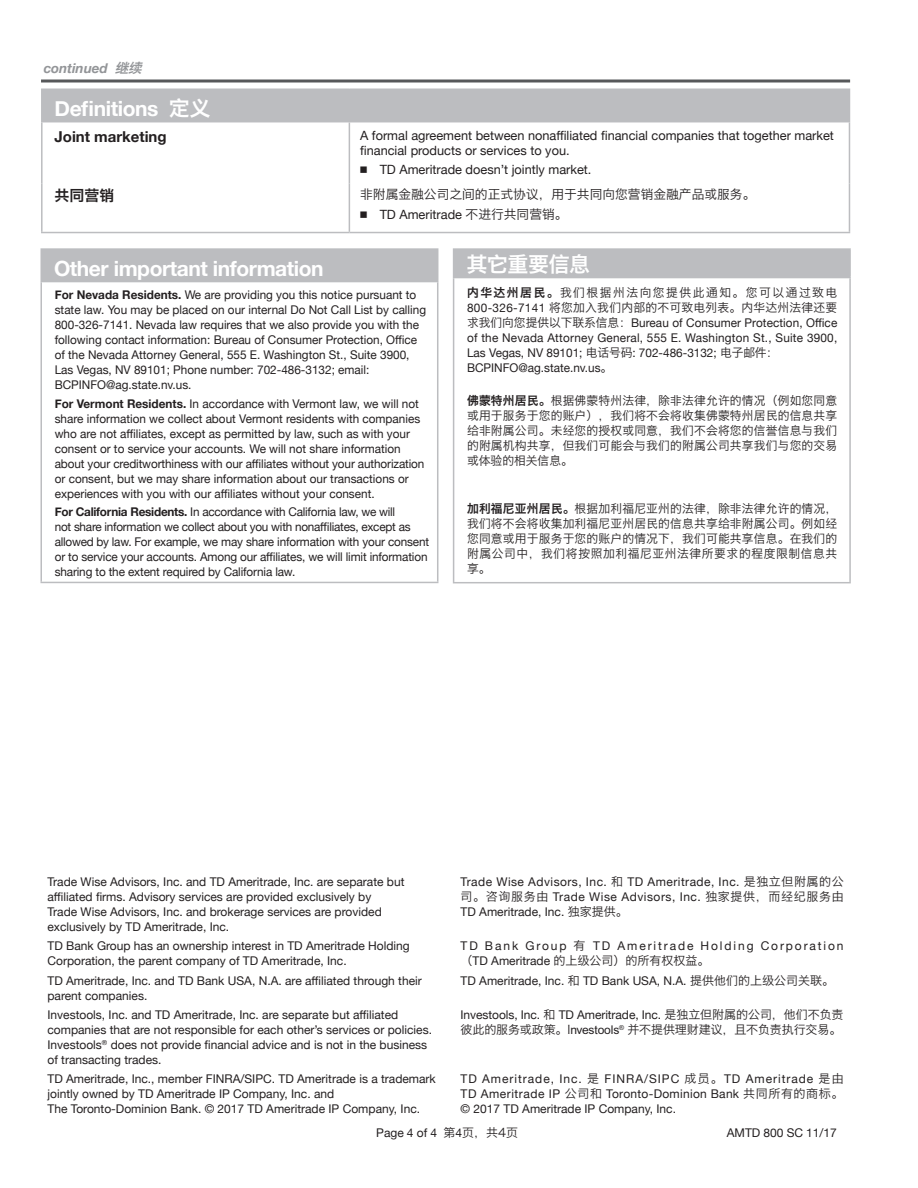
<style>
.page{position:relative;width:918px;height:1188px;background:#fff}
.page>*{position:absolute;margin:0;border:0;box-sizing:border-box;transform-origin:0 0}
.t1{font:700 21px "Helvetica Neue";letter-spacing:-.02em;color:#fff}
.t2{font:21px "Hiragino Sans GB W6";letter-spacing:-.02em;color:#fff}
.t3{font:700 15px "Helvetica Neue";color:#231f20}
.t4{font:15px "Hiragino Sans GB W6";color:#231f20}
.t5{font:italic 700 13.5px "Helvetica Neue";letter-spacing:-.01em;color:#939598}
.t6{font:12.75px/15px "Helvetica Neue";color:#231f20}
.t7{font:12.75px "Hiragino Sans GB W3";color:#231f20}
.t8{font:12px/15px "Helvetica Neue";color:#231f20}
.t9{font:12px/15px "Hiragino Sans GB W3";letter-spacing:.015em;color:#231f20;text-align:justify}
.t10{font:12px "Helvetica Neue";letter-spacing:.16em;color:#231f20}
.t11{font:12px "Hiragino Sans GB W3";letter-spacing:-.01em;color:#231f20}
.s1{font-family:"Hiragino Sans GB W6";font-weight:400}
.s2{font-family:"Universal Newswith Comm Pi"}
.s3{font-family:"Hiragino Sans GB W3"}
.s4{font-weight:700}
.s5{font-family:"Hiragino Sans GB W6"}
.s6{font-family:"Helvetica Neue"}
.s7{font-family:"Arial MT Std"}
</style>
<div class="page">
<div style="left:41px;top:249px;width:397px;height:33px;background:#bcbdc0"></div>
<hr style="left:40px;top:248px;width:398px;height:2px;background:#bcbdc0">
<hr style="left:40px;top:250px;width:2px;height:31px;background:#bcbdc0">
<hr style="left:40px;top:281px;width:398px;height:1px;background:#bcbdc0">
<hr style="left:40px;top:282px;width:2px;height:300px;background:#bcbdc0">
<hr style="left:437px;top:282px;width:1px;height:300px;background:#bcbdc0">
<hr style="left:40px;top:582px;width:398px;height:1px;background:#bcbdc0">
<div style="left:454px;top:249px;width:396px;height:29px;background:#bcbdc0"></div>
<hr style="left:453px;top:248px;width:398px;height:2px;background:#bcbdc0">
<svg style="left:453px;top:250px;width:1px;height:27px"></svg>
<hr style="left:453px;top:277px;width:398px;height:1px;background:#bcbdc0">
<hr style="left:453px;top:278px;width:1px;height:304px;background:#bcbdc0">
<hr style="left:849px;top:278px;width:2px;height:304px;background:#bcbdc0">
<hr style="left:453px;top:582px;width:398px;height:1px;background:#bcbdc0">
<hr style="left:849px;top:250px;width:2px;height:27px;background:#bcbdc0">
<div style="left:42px;top:89px;width:807px;height:33px;background:#bcbdc0"></div>
<hr style="left:41px;top:88px;width:308px;height:2px;background:#bcbdc0">
<hr style="left:41px;top:90px;width:2px;height:31px;background:#bcbdc0">
<hr style="left:349px;top:88px;width:501px;height:2px;background:#bcbdc0">
<hr style="left:41px;top:121px;width:308px;height:1px;background:#bcbdc0">
<hr style="left:41px;top:122px;width:2px;height:62px;background:#bcbdc0">
<hr style="left:349px;top:121px;width:501px;height:1px;background:#bcbdc0">
<hr style="left:349px;top:122px;width:1px;height:62px;background:#bcbdc0">
<hr style="left:849px;top:122px;width:1px;height:62px;background:#bcbdc0">
<hr style="left:41px;top:184px;width:2px;height:48px;background:#bcbdc0">
<hr style="left:349px;top:184px;width:1px;height:48px;background:#bcbdc0">
<hr style="left:849px;top:184px;width:1px;height:48px;background:#bcbdc0">
<hr style="left:41px;top:232px;width:308px;height:1px;background:#bcbdc0">
<hr style="left:349px;top:232px;width:501px;height:1px;background:#bcbdc0">
<hr style="left:849px;top:90px;width:1px;height:31px;background:#bcbdc0">
<hr style="left:41px;top:80px;width:809px;height:2px;background:#57585a">
<p class="t5" style="left:44px;top:57px;width:103px">continued <span class="s1">继续</span></p>
<h1 class="t1" style="left:55px;top:92px;width:157px">Definitions <span class="s1">定义</span></h1>
<p class="t3" style="left:55px;top:125px;width:114px">Joint marketing</p>
<p class="t6" style="left:360px;top:129px;width:475px">A formal agreement between nonaffiliated financial companies that together market financial products or services to you.</p>
<p class="t6" style="left:360px;top:163px;width:233px"><span class="s2">n</span> TD Ameritrade doesn’t jointly market.</p>
<p class="t4" style="left:55px;top:186px;width:61px">共同营销</p>
<p class="t7" style="left:360px;top:187px;width:397px">非附属金融公司之间的正式协议，用于共同向您营销金融产品或服务。</p>
<p class="t6" style="left:360px;top:207px;width:209px"><span class="s2">n</span> TD Ameritrade <span class="s3">不进行共同营销。</span></p>
<h1 class="t1" style="left:54px;top:252px;width:271px">Other important information</h1>
<p class="t8" style="left:55px;top:288px;width:373px"><span class="s4">For Nevada Residents.</span> We are providing you this notice pursuant to state law. You may be placed on our internal Do Not Call List by calling 800-326-7141. Nevada law requires that we also provide you with the following contact information: Bureau of Consumer Protection, Office of the Nevada Attorney General, 555 E. Washington St., Suite 3900, Las Vegas, NV 89101; Phone number: 702-486-3132; email:<br>BCPINFO@ag.state.nv.us.</p>
<p class="t8" style="left:55px;top:396px;width:371px"><span class="s4">For Vermont Residents.</span> In accordance with Vermont law, we will not share information we collect about Vermont residents with companies who are not affiliates, except as permitted by law, such as with your consent or to service your accounts. We will not share information about your creditworthiness with our affiliates without your authorization or consent, but we may share information about our transactions or experiences with you with our affiliates without your consent.</p>
<p class="t8" style="left:55px;top:505px;width:376px"><span class="s4">For California Residents.</span> In accordance with California law, we will<br>not share information we collect about you with nonaffiliates, except as allowed by law. For example, we may share information with your consent or to service your accounts. Among our affiliates, we will limit information sharing to the extent required by California law.</p>
<h1 class="t2" style="left:466px;top:250px;width:125px">其它重要信息</h1>
<p class="t9" style="left:467px;top:284px;width:372px"><span class="s5">内华达州居民。</span>我们根据州法向您提供此通知。您可以通过致电<br><span class="s6">800-326-7141</span> 将您加入我们内部的不可致电列表。内华达州法律还要</p>
<p class="t8" style="left:467px;top:316px;width:372px"><span class="s3">求我们向您提供以下联系信息：</span>Bureau of Consumer Protection, Office of the Nevada Attorney General, 555 E. Washington St., Suite 3900, Las Vegas, NV 89101; <span class="s3">电话号码</span>: 702-486-3132; <span class="s3">电子邮件：</span>BCPINFO@ag.state.nv.us<span class="s3">。</span></p>
<p class="t9" style="left:467px;top:393px;width:372px"><span class="s5">佛蒙特州居民。</span>根据佛蒙特州法律，除非法律允许的情况（例如您同意或用于服务于您的账户），我们将不会将收集佛蒙特州居民的信息共享给非附属公司。未经您的授权或同意，我们不会将您的信誉信息与我们的附属机构共享，但我们可能会与我们的附属公司共享我们与您的交易或体验的相关信息。</p>
<p class="t9" style="left:467px;top:501px;width:372px"><span class="s5">加利福尼亚州居民。</span>根据加利福尼亚州的法律，除非法律允许的情况，我们将不会将收集加利福尼亚州居民的信息共享给非附属公司。例如经您同意或用于服务于您的账户的情况下，我们可能共享信息。在我们的附属公司中，我们将按照加利福尼亚州法律所要求的程度限制信息共享。</p>
<p class="t8" style="left:48px;top:875px;width:358px">Trade Wise Advisors, Inc. and TD Ameritrade, Inc. are separate but affiliated firms. Advisory services are provided exclusively by<br>Trade Wise Advisors, Inc. and brokerage services are provided exclusively by TD Ameritrade, Inc.</p>
<p class="t8" style="left:48px;top:939px;width:364px">TD Bank Group has an ownership interest in TD Ameritrade Holding<br>Corporation, the parent company of TD Ameritrade, Inc.</p>
<p class="t8" style="left:48px;top:974px;width:376px">TD Ameritrade, Inc. and TD Bank USA, N.A. are affiliated through their parent companies.</p>
<p class="t8" style="left:48px;top:1008px;width:386px">Investools, Inc. and TD Ameritrade, Inc. are separate but affiliated companies that are not responsible for each other’s services or policies.<br>Investools<sup>®</sup> does not provide financial advice and is not in the business of transacting trades.</p>
<p class="t8" style="left:48px;top:1072px;width:390px">TD Ameritrade, Inc., member FINRA/SIPC. TD Ameritrade is a trademark jointly owned by TD Ameritrade IP Company, Inc. and<br>The Toronto-Dominion Bank. © 2017 TD Ameritrade IP Company, Inc.</p>
<p class="t8" style="left:461px;top:875px;width:385px;text-align:justify">Trade Wise Advisors, Inc. <span class="s3">和</span> TD Ameritrade, Inc. <span class="s3">是独立但附属的公司。咨询服务由</span> Trade Wise Advisors, Inc. <span class="s3">独家提供，而经纪服务由</span>TD Ameritrade, Inc. <span class="s3">独家提供。</span></p>
<p class="t10" style="left:461px;top:938px;width:385px">TD Bank Group <span class="s3">有</span> TD Ameritrade Holding Corporation</p>
<p class="t9" style="left:461px;top:953px;width:250px">（<span class="s6">TD Ameritrade</span> 的上级公司）的所有权权益。</p>
<p class="t8" style="left:461px;top:974px;width:375px">TD Ameritrade, Inc. <span class="s3">和</span> TD Bank USA, N.A. <span class="s3">提供他们的上级公司关联。</span></p>
<p class="t8" style="left:461px;top:1008px;width:385px">Investools, Inc. <span class="s3">和</span> TD Ameritrade, Inc. <span class="s3">是独立但附属的公司，他们不负责</span></p>
<p class="t11" style="left:461px;top:1022px;width:382px">彼此的服务或政策。I<span class="s7">nvestools</span><sup>®</sup> 并不提供理财建议，且不负责执行交易。</p>
<p class="t8" style="left:461px;top:1072px;width:385px;text-align:justify">TD Ameritrade, Inc. <span class="s3">是</span> FINRA/SIPC <span class="s3">成员。</span>TD Ameritrade <span class="s3">是由</span>TD Ameritrade IP <span class="s3">公司和</span> Toronto-Dominion Bank <span class="s3">共同所有的商标。</span>© 2017 TD Ameritrade IP Company, Inc.</p>
<p class="t8" style="left:376px;top:1126px;width:143px">Page 4 of 4 <span class="s3">第</span>4<span class="s3">页，共4页</span></p>
<p class="t8" style="left:727px;top:1126px;width:112px">AMTD 800 SC 11/17</p>
</div>
